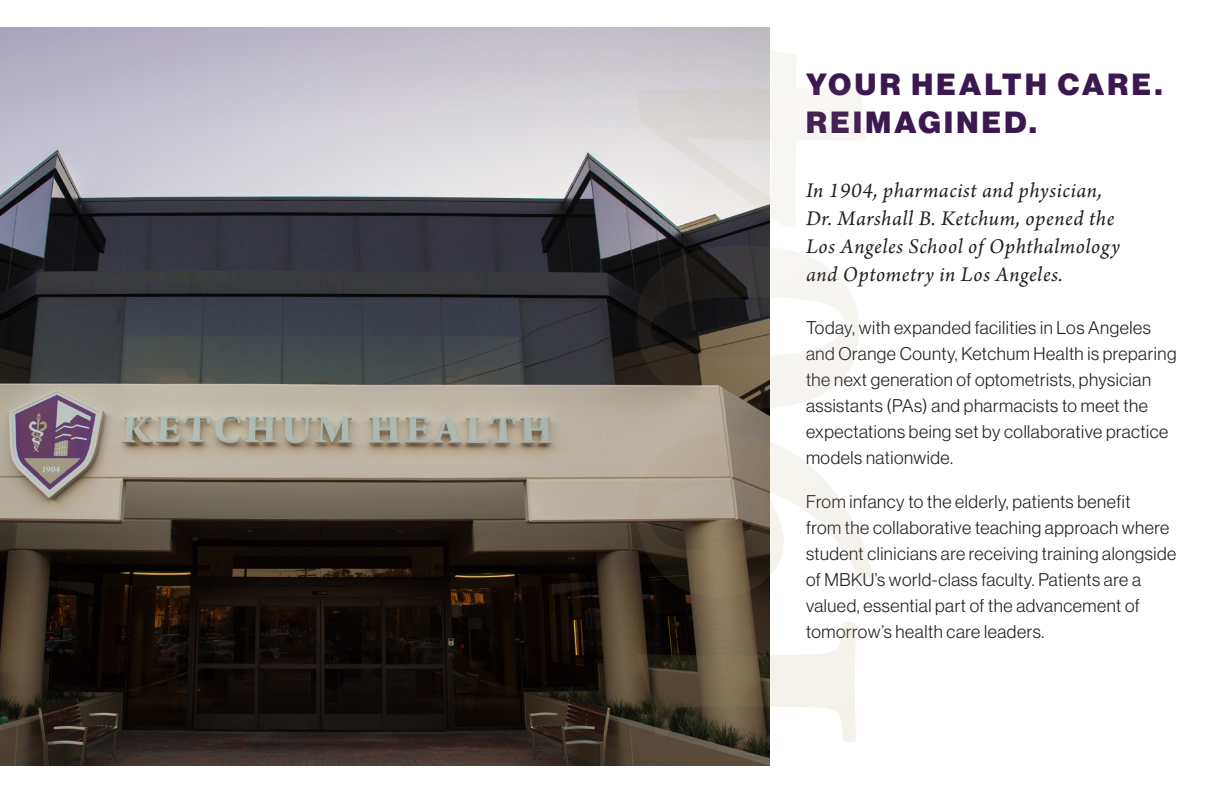
<style>
.page{position:relative;width:1224px;height:792px;background:#fff}
.page>*{position:absolute;margin:0;border:0;box-sizing:border-box;transform-origin:0 0}
.H1-NEW{font:30px/38px "N Haas Grotesk DS Pro 95 Blk";letter-spacing:.115em;color:#3c1851}
.Body_Lead-in{font:italic 22px/28px "Arno Pro";letter-spacing:.025em;color:#231f20}
.t1{font:18px/26px "N Haas Grotesk DS Pro 45 Lt";letter-spacing:.03em;color:#231f20}
</style>
<div class="page">
<img style="left:0;top:27px;width:770px;height:738px">
<svg style="left:637px;top:246px;width:222px;height:163px"></svg>
<svg style="left:636px;top:621px;width:220px;height:121px"></svg>
<svg style="left:637px;top:433px;width:236px;height:164px"></svg>
<svg style="left:637px;top:50px;width:229px;height:177px"></svg>
<p class="H1-NEW" style="left:806px;top:66px;width:358px">YOUR HEALTH CARE.<br>REIMAGINED.</p>
<p class="Body_Lead-in" style="left:806px;top:178px;width:315px">In 1904, pharmacist and physician, Dr. Marshall B. Ketchum, opened the Los Angeles School of Ophthalmology and Optometry in Los Angeles.</p>
<p class="t1" style="left:806px;top:315px;width:372px">Today, with expanded facilities in Los Angeles and Orange County, Ketchum Health is preparing the next generation of optometrists, physician assistants (PAs) and pharmacists to meet the expectations being set by collaborative practice models nationwide.</p>
<p class="t1" style="left:806px;top:489px;width:372px">From infancy to the elderly, patients benefit<br>from the collaborative teaching approach where student clinicians are receiving training alongside of MBKU’s world-class faculty. Patients are a valued, essential part of the advancement of tomorrow’s health care leaders.</p>
</div>
